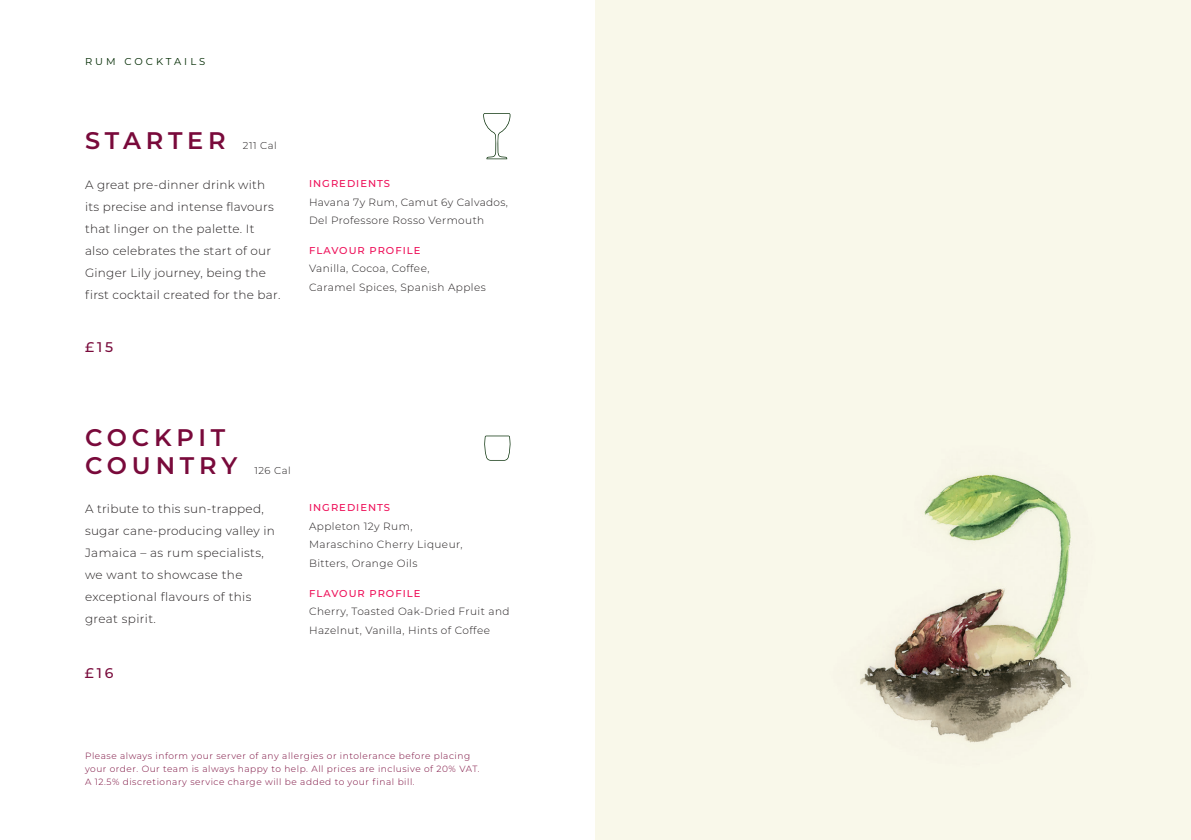
<style>
.page{position:relative;width:1191px;height:840px;background:#fff}
.page>*{position:absolute;margin:0;border:0;box-sizing:border-box;transform-origin:0 0}
.t1{font:600 24px/28px "Montserrat";letter-spacing:.2em;color:#790a3b}
.t2{font:500 14px "Montserrat";color:#790a3b}
.t3{font:300 12px/22px "Montserrat";letter-spacing:.02em;color:#231f20}
.t4{font:300 10.4px/18.4px "Montserrat";letter-spacing:.04em;color:#231f20}
.t5{font:500 10px "Montserrat";letter-spacing:.1em;color:#ee1059}
.t6{font:10px "Montserrat";letter-spacing:.3em;color:#002a00}
.t7{font:300 10px "Montserrat";letter-spacing:.05em;color:#231f20}
.t8{font:300 9px/13px "Montserrat";letter-spacing:.06em;color:#790a3b}
</style>
<div class="page">
<div style="left:595px;top:0;width:596px;height:839px;background:#f9f8ea"></div>
<svg style="left:484px;top:435px;width:27px;height:25px"></svg>
<svg style="left:483px;top:113px;width:27px;height:46px"></svg>
<p class="t6" style="left:85px;top:54px;width:122px">RUM COCKTAILS</p>
<p class="t1" style="left:85px;top:125px;width:142px">STARTER</p>
<p class="t7" style="left:243px;top:138px;width:35px">211 Cal</p>
<p class="t3" style="left:85px;top:173px;width:197px">A great pre-dinner drink with its precise and intense flavours that linger on the palette. It also celebrates the start of our<br>Ginger Lily journey, being the first cocktail created for the bar.</p>
<p class="t5" style="left:309px;top:176px;width:83px">INGREDIENTS</p>
<p class="t4" style="left:309px;top:192px;width:200px">Havana 7y Rum, Camut 6y Calvados,<br>Del Professore Rosso Vermouth</p>
<p class="t5" style="left:309px;top:243px;width:113px">FLAVOUR PROFILE</p>
<p class="t4" style="left:309px;top:259px;width:178px">Vanilla, Cocoa, Coffee,<br>Caramel Spices, Spanish Apples</p>
<p class="t2" style="left:85px;top:337px;width:30px">£15</p>
<p class="t1" style="left:85px;top:422px;width:154px">COCKPIT<br>COUNTRY</p>
<p class="t7" style="left:254px;top:463px;width:38px">126 Cal</p>
<p class="t3" style="left:85px;top:497px;width:191px">A tribute to this sun-trapped, sugar cane-producing valley in<br>Jamaica – as rum specialists, we want to showcase the exceptional flavours of this great spirit.</p>
<p class="t5" style="left:309px;top:500px;width:83px">INGREDIENTS</p>
<p class="t4" style="left:309px;top:516px;width:155px">Appleton 12y Rum,<br>Maraschino Cherry Liqueur,<br>Bitters, Orange Oils</p>
<p class="t5" style="left:309px;top:585px;width:113px">FLAVOUR PROFILE</p>
<p class="t4" style="left:309px;top:601px;width:202px">Cherry, Toasted Oak-Dried Fruit and<br>Hazelnut, Vanilla, Hints of Coffee</p>
<p class="t2" style="left:85px;top:663px;width:30px">£16</p>
<p class="t8" style="left:85px;top:748px;width:396px">Please always inform your server of any allergies or intolerance before placing your order. Our team is always happy to help. All prices are inclusive of 20% VAT.<br>A 12.5% discretionary service charge will be added to your final bill.</p>
</div>
